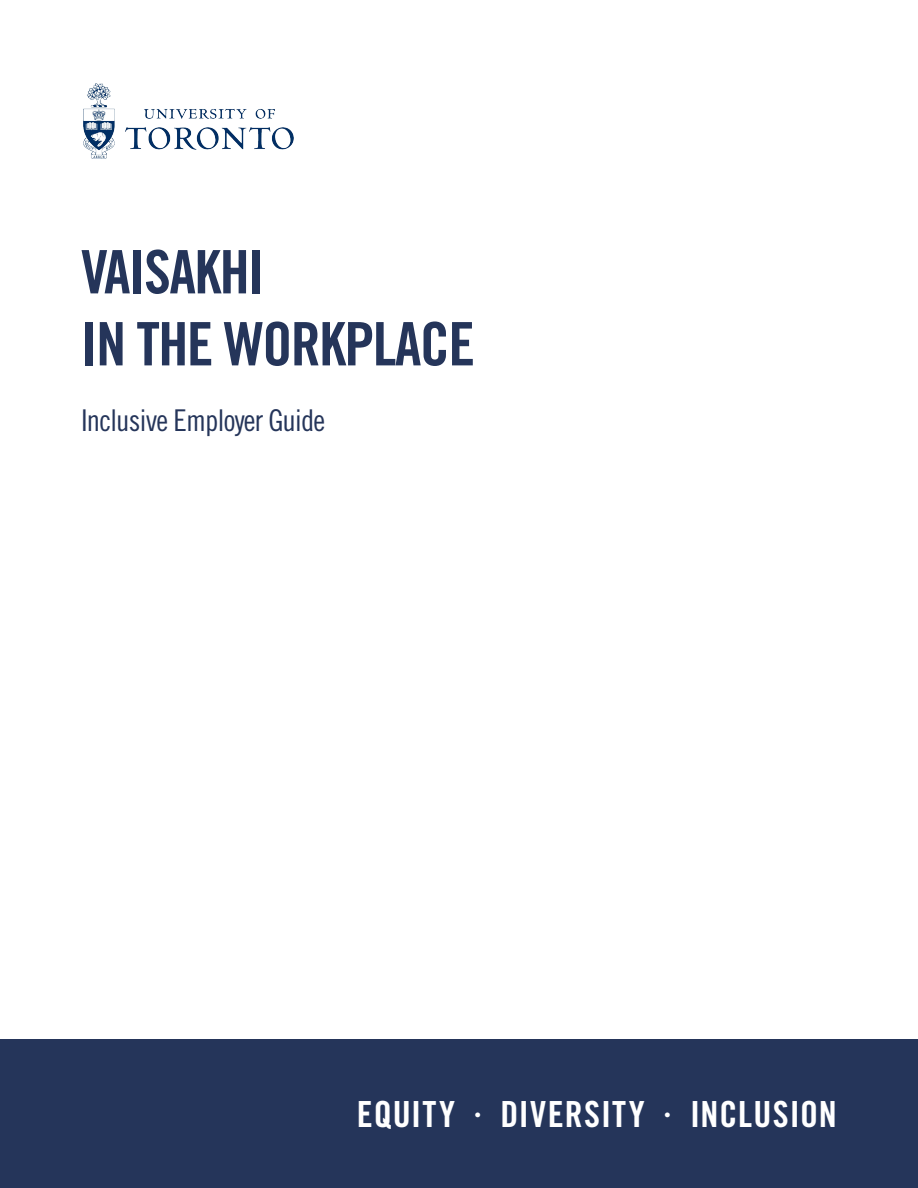
<style>
.page{position:relative;width:918px;height:1188px;background:#fff}
.page>*{position:absolute;margin:0;border:0;box-sizing:border-box;transform-origin:0 0}
.t1{font:60px/72px "Trade Gothic LT Std Bd Cn 20";letter-spacing:-.025em;color:#25355a}
.t2{font:36px "Trade Gothic LT Std Bd Cn 20";letter-spacing:.025em;color:#fff}
.t3{font:30px "Trade Gothic LT Std Cn 18";letter-spacing:-.025em;color:#25355a}
</style>
<div class="page">
<div style="left:0;top:1040px;width:918px;height:148px;background:#25355a"></div>
<img style="left:83px;top:83px;width:211px;height:76px">
<p class="t1" style="left:81px;top:236px;width:396px">VAISAKHI<br>IN THE WORKPLACE</p>
<p class="t3" style="left:81px;top:403px;width:246px">Inclusive Employer Guide</p>
<p class="t2" style="left:357px;top:1092px;width:482px">EQUITY · DIVERSITY · INCLUSION</p>
</div>
